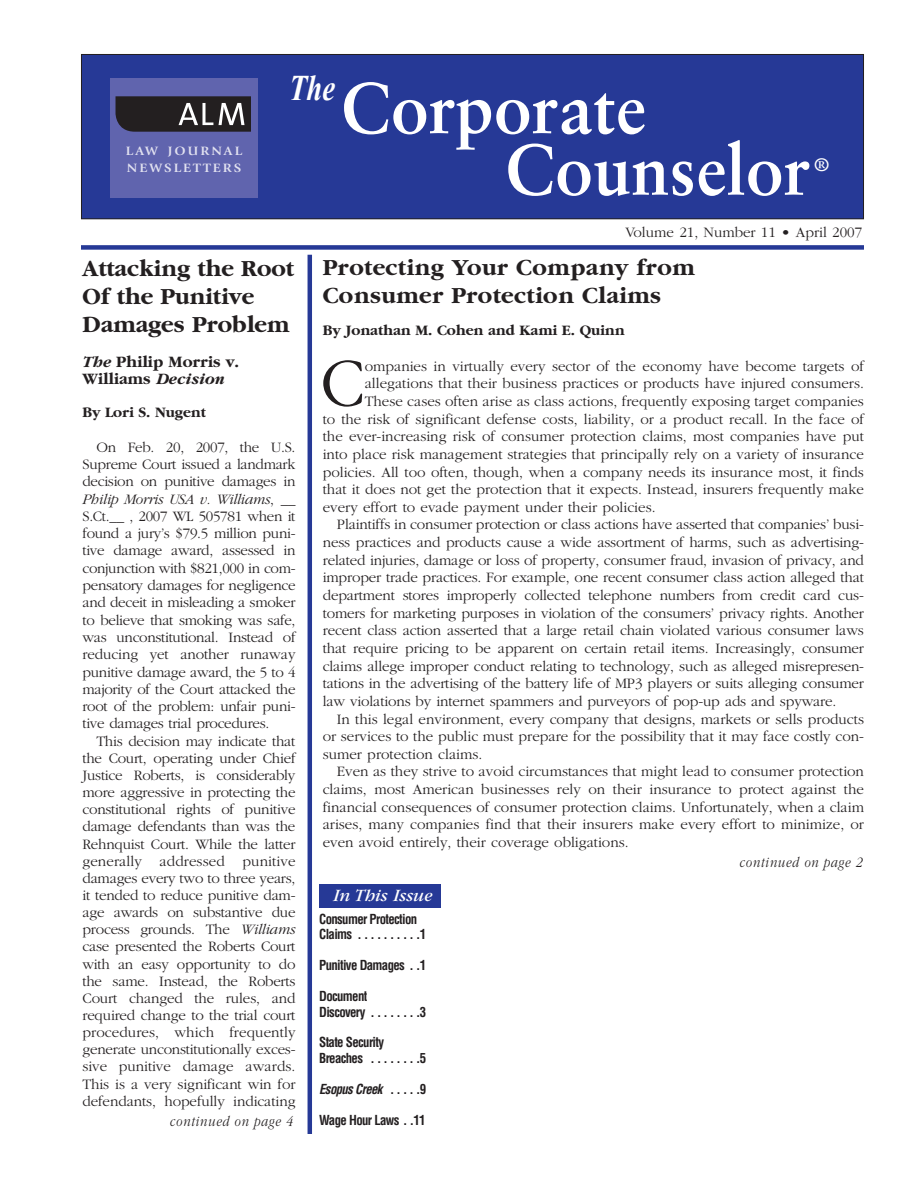
<style>
.page{position:relative;width:918px;height:1188px;background:#fff}
.page>*{position:absolute;margin:0;border:0;box-sizing:border-box;transform-origin:0 0}
.t1{font:700 72px/61.5px "Sabon";color:#fff;scale:.95 1}
.t2{font:300 71.25px "Garamond";color:#231f20}
.t3{font:italic 700 36px "Times New Roman";color:#fff;scale:.79 1}
.t4{font:700 24px/27.8px "Garamond";letter-spacing:.015em;color:#231f20}
.t5{font:italic 18px "Garamond";color:#fff}
.t6{font:700 18px "Sabon";color:#fff;scale:1.06 1}
.t7{font:700 16.5px/17.2px "Garamond";color:#231f20}
.t8{font:300 15px/17.1px "Garamond";color:#231f20;text-align:justify}
.t9{font:700 15px "Garamond";color:#231f20}
.t10{font:italic 300 15px "Garamond";letter-spacing:.055em;color:#231f20;scale:.82 1}
.t11{font:700 condensed 13.5px/15.5px "Helvetica";letter-spacing:-.05em;color:#231f20;scale:.95 1}
.t12{font:italic 700 condensed 13.5px "Helvetica";letter-spacing:-.05em;color:#231f20;scale:.95 1}
.t13{font:700 12.6px/17.4px "Giovanni";letter-spacing:.15em;color:#e1e1f0;scale:1.1 1}
.s1{font-style:italic}
.s2{font-style:normal}
</style>
<div class="page">
<div style="left:319px;top:884px;width:122px;height:24px;background:#263996"></div>
<hr style="left:308px;top:255px;width:4px;height:879px;background:#263996">
<div style="left:81px;top:54px;width:783px;height:165px;background:#263996"></div>
<div style="left:81px;top:54px;width:783px;height:165px;border:1px solid #231f20"></div>
<div style="left:110px;top:78px;width:148px;height:120px;background:#6064ae"></div>
<svg style="left:116px;top:96px;width:135px;height:36px;background:#3b373a"></svg>
<div style="left:81px;top:245px;width:783px;height:5px;background:#263996"></div>
<p class="t13" style="left:126px;top:143px;width:107px">LAW JOURNAL<br>NEWSLETTERS</p>
<h3 class="t3" style="left:289px;top:68px;width:60px">The</h3>
<h1 class="t1" style="left:505px;top:84px;width:323px;text-indent:-164px">Corporate<br>Counselor</h1>
<p class="t6" style="left:814px;top:157px;width:16px">®</p>
<p class="t8" style="left:625px;top:225px;width:238px">Volume 21, Number 11 • April 2007</p>
<h3 class="t4" style="left:82px;top:257px;width:213px">Attacking the Root<br>Of the Punitive<br>Damages Problem</h3>
<p class="t7" style="left:82px;top:354px;width:158px"><span class="s1">The</span> Philip Morris v.<br>Williams <span class="s1">Decision</span></p>
<p class="t9" style="left:82px;top:406px;width:125px">By Lori S. Nugent</p>
<p class="t8" style="left:82px;top:439px;width:215px;text-indent:14px">On Feb. 20, 2007, the U.S.<br>Supreme Court issued a landmark decision on punitive damages in <span class="s1">Philip Morris USA v. Williams</span>, __ S.Ct.__ , 2007 WL 505781 when it found a jury’s $79.5 million puni&shy;tive damage award, assessed in conjunction with $821,000 in com&shy;pensatory damages for negligence and deceit in misleading a smoker to believe that smoking was safe, was unconstitutional. Instead of reducing yet another runaway punitive damage award, the 5 to 4 majority of the Court attacked the root of the problem: unfair puni&shy;tive damages trial procedures.</p>
<p class="t8" style="left:82px;top:733px;width:215px;text-indent:14px">This decision may indicate that the Court, operating under Chief Justice Roberts, is considerably more aggressive in protecting the constitutional rights of punitive damage defendants than was the Rehnquist Court. While the latter generally addressed punitive damages every two to three years, it tended to reduce punitive dam&shy;age awards on substantive due process grounds. The <span class="s1">Williams </span>case presented the Roberts Court with an easy opportunity to do the same. Instead, the Roberts Court changed the rules, and required change to the trial court procedures, which frequently generate unconstitutionally exces&shy;sive punitive damage awards.<br>This is a very significant win for defendants, hopefully indicating</p>
<p class="t10" style="left:170px;top:1115px;width:151px">continued on page 4</p>
<h3 class="t4" style="left:323px;top:255px;width:374px;line-height:28.2px">Protecting Your Company from<br>Consumer Protection Claims</h3>
<p class="t9" style="left:323px;top:325px;width:303px">By Jonathan M. Cohen and Kami E. Quinn</p>
<h2 class="t2" style="left:321px;top:355px;width:46px">C</h2>
<p class="t8" style="left:365px;top:359px;width:501px">ompanies in virtually every sector of the economy have become targets of</p>
<p class="t8" style="left:365px;top:376px;width:501px">allegations that their business practices or products have injured consumers.</p>
<p class="t8" style="left:365px;top:394px;width:501px">These cases often arise as class actions, frequently exposing target companies</p>
<p class="t8" style="left:323px;top:411px;width:543px">to the risk of significant defense costs, liability, or a product recall. In the face of</p>
<p class="t8" style="left:323px;top:429px;width:543px">the ever-increasing risk of consumer protection claims, most companies have put</p>
<p class="t8" style="left:323px;top:447px;width:543px">into place risk management strategies that principally rely on a variety of insurance</p>
<p class="t8" style="left:323px;top:464px;width:543px">policies. All too often, though, when a company needs its insurance most, it finds</p>
<p class="t8" style="left:323px;top:482px;width:543px">that it does not get the protection that it expects. Instead, insurers frequently make</p>
<p class="t8" style="left:323px;top:500px;width:334px">every effort to evade payment under their policies.</p>
<p class="t8" style="left:337px;top:517px;width:529px">Plaintiffs in consumer protection or class actions have asserted that companies’ busi-</p>
<p class="t8" style="left:323px;top:535px;width:543px">ness practices and products cause a wide assortment of harms, such as advertising-</p>
<p class="t8" style="left:323px;top:553px;width:543px">related injuries, damage or loss of property, consumer fraud, invasion of privacy, and</p>
<p class="t8" style="left:323px;top:570px;width:543px">improper trade practices. For example, one recent consumer class action alleged that</p>
<p class="t8" style="left:323px;top:588px;width:543px">department stores improperly collected telephone numbers from credit card cus-</p>
<p class="t8" style="left:323px;top:606px;width:543px">tomers for marketing purposes in violation of the consumers’ privacy rights. Another</p>
<p class="t8" style="left:323px;top:623px;width:543px">recent class action asserted that a large retail chain violated various consumer laws</p>
<p class="t8" style="left:323px;top:641px;width:543px">that require pricing to be apparent on certain retail items. Increasingly, consumer</p>
<p class="t8" style="left:323px;top:658px;width:543px">claims allege improper conduct relating to technology, such as alleged misrepresen-</p>
<p class="t8" style="left:323px;top:676px;width:543px">tations in the advertising of the battery life of MP3 players or suits alleging consumer</p>
<p class="t8" style="left:323px;top:694px;width:515px">law violations by internet spammers and purveyors of pop-up ads and spyware.</p>
<p class="t8" style="left:337px;top:711px;width:529px">In this legal environment, every company that designs, markets or sells products</p>
<p class="t8" style="left:323px;top:729px;width:543px">or services to the public must prepare for the possibility that it may face costly con-</p>
<p class="t8" style="left:323px;top:747px;width:161px">sumer protection claims.</p>
<p class="t8" style="left:337px;top:764px;width:529px">Even as they strive to avoid circumstances that might lead to consumer protection</p>
<p class="t8" style="left:323px;top:782px;width:543px">claims, most American businesses rely on their insurance to protect against the</p>
<p class="t8" style="left:323px;top:800px;width:543px">financial consequences of consumer protection claims. Unfortunately, when a claim</p>
<p class="t8" style="left:323px;top:817px;width:543px">arises, many companies find that their insurers make every effort to minimize, or</p>
<p class="t8" style="left:323px;top:835px;width:307px">even avoid entirely, their coverage obligations.</p>
<p class="t5" style="left:333px;top:890px;width:101px">In This Issue</p>
<p class="t11" style="left:319px;top:912px;width:114px">Consumer Protection<br>Claims . . . . . . . . . .1</p>
<p class="t11" style="left:319px;top:959px;width:114px">Punitive Damages . .1</p>
<p class="t11" style="left:319px;top:990px;width:114px">Document<br>Discovery . . . . . . . .3</p>
<p class="t11" style="left:319px;top:1036px;width:114px">State Security<br>Breaches . . . . . . . .5</p>
<p class="t12" style="left:319px;top:1084px;width:114px">Esopus Creek <span class="s2">. . . . .9</span></p>
<p class="t11" style="left:319px;top:1113px;width:113px">Wage Hour Laws . .11</p>
<p class="t10" style="left:740px;top:857px;width:151px">continued on page 2</p>
</div>
